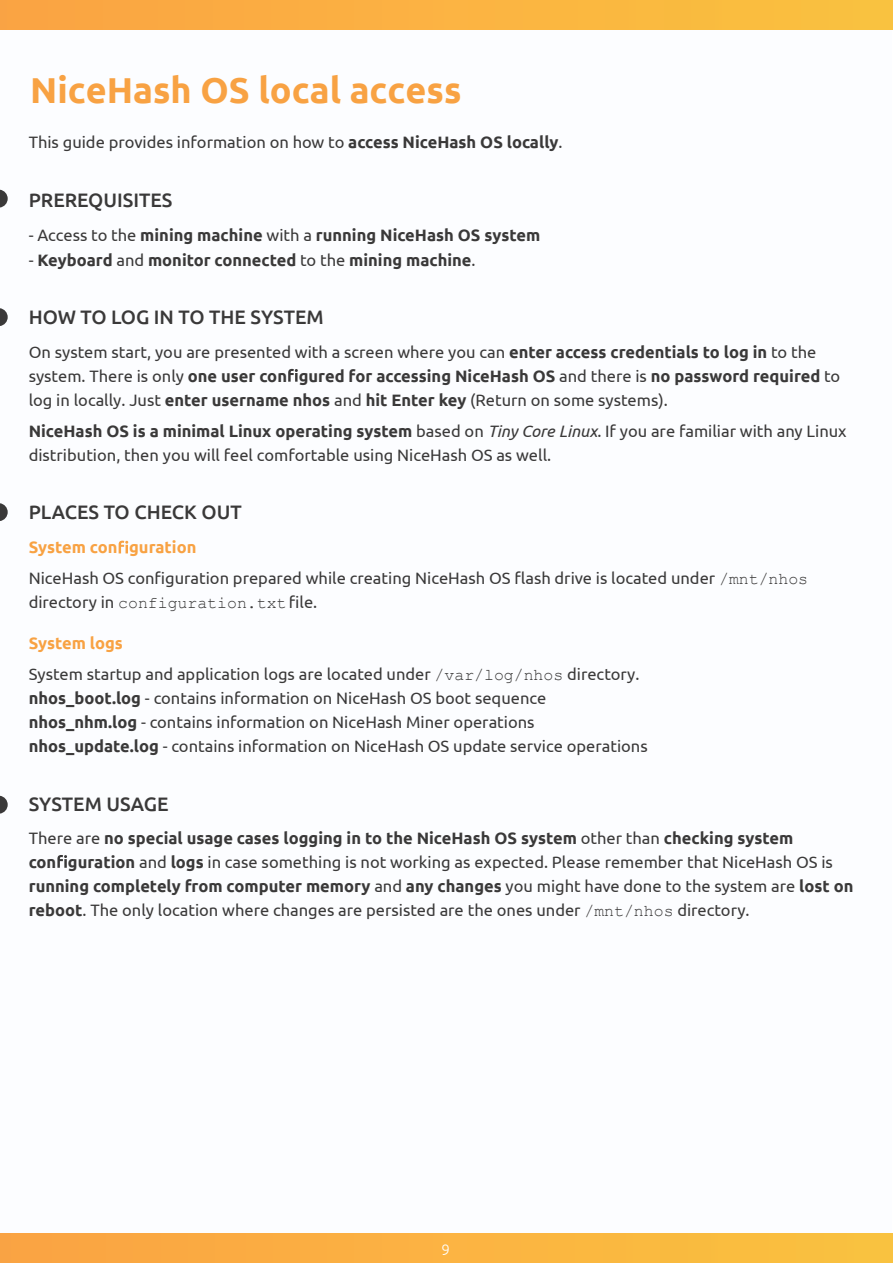
<style>
.page{position:relative;width:893px;height:1263px;background:#fff}
.page>*{position:absolute;margin:0;border:0;box-sizing:border-box;transform-origin:0 0}
.t1{font:700 36px "Ubuntu";color:#f8a243}
.t2{font:500 19.5px "Ubuntu";color:#3a3939}
.t3{font:16.5px/24px "Ubuntu";color:#3a3939}
.t4{font:700 16.5px "Ubuntu";color:#3a3939}
.t5{font:16.5px "Courier New";color:#3a3939}
.t6{font:700 16.5px "Ubuntu";color:#f8a243}
.t7{font:300 15px "Ubuntu";color:#fff}
.s1{font-weight:700}
.s2{font-weight:400}
.s3{font-style:italic}
.s4{font-family:"Courier New"}
.s5{font-family:"Ubuntu"}
</style>
<div class="page">
<div style="left:0;top:0;width:893px;height:29px;background:linear-gradient(to right,#fba343,#fac23f)"></div>
<div style="left:0;top:1234px;width:893px;height:29px;background:linear-gradient(to right,#fba343,#fac23f)"></div>
<svg style="left:119px;top:541px;width:9px;height:12px"></svg>
<svg style="left:288px;top:369px;width:10px;height:13px"></svg>
<svg style="left:57px;top:855px;width:10px;height:13px"></svg>
<svg style="left:0;top:190px;width:8px;height:18px"></svg>
<svg style="left:0;top:308px;width:8px;height:18px"></svg>
<svg style="left:0;top:503px;width:8px;height:18px"></svg>
<svg style="left:0;top:796px;width:8px;height:18px"></svg>
<h1 class="t1" style="left:30px;top:68px;width:433px">NiceHash OS local access</h1>
<p class="t3" style="left:29px;top:130px;width:535px">This guide provides information on how to <span class="s1">access NiceHash OS locally</span>.</p>
<p class="t2" style="left:29px;top:188px;width:145px">PREREQUISITES</p>
<p class="t4" style="left:29px;top:226px;width:513px"><span class="s2">- Access to the</span> mining machine <span class="s2">with a</span> running NiceHash OS system</p>
<p class="t4" style="left:29px;top:250px;width:448px"><span class="s2">-</span> Keyboard <span class="s2">and</span> monitor connected <span class="s2">to the</span> mining machine<span class="s2">.</span></p>
<p class="t2" style="left:29px;top:305px;width:296px">HOW TO LOG IN TO THE SYSTEM</p>
<p class="t3" style="left:29px;top:339px;width:813px">On system start, you are presented with a screen where you can <span class="s1">enter access credentials to log in</span> to the system. There is only <span class="s1">one user con gured for accessing NiceHash OS</span> and there is <span class="s1">no password required</span> to log in locally. Just <span class="s1">enter username nhos</span> and <span class="s1">hit Enter key</span> (Return on some systems).</p>
<p class="t3" style="left:29px;top:419px;width:819px"><span class="s1">NiceHash OS is a minimal Linux operating system</span> based on <span class="s3">Tiny Core Linux</span>. If you are familiar with any Linux distribution, then you will feel comfortable using NiceHash OS as well.</p>
<p class="t2" style="left:29px;top:500px;width:214px">PLACES TO CHECK OUT</p>
<p class="t6" style="left:29px;top:538px;width:169px">System con guration</p>
<p class="t3" style="left:29px;top:566px;width:781px">NiceHash OS configuration prepared while creating NiceHash OS fl ash drive is located under <span class="s4">/mnt/nhos</span></p>
<p class="t5" style="left:29px;top:593px;width:290px"><span class="s5">directory in</span> configuration.txt<span class="s5">file.</span></p>
<p class="t6" style="left:29px;top:634px;width:96px">System logs</p>
<p class="t3" style="left:29px;top:662px;width:620px">System startup and application logs are located under <span class="s4">/var/log/nhos</span> directory. <span class="s1">nhos_boot.log</span> - contains information on NiceHash OS boot sequence <span class="s1">nhos_nhm.log</span> - contains information on NiceHash Miner operations <span class="s1">nhos_update.log</span> - contains information on NiceHash OS update service operations</p>
<p class="t2" style="left:29px;top:792px;width:141px">SYSTEM USAGE</p>
<p class="t3" style="left:29px;top:825px;width:826px">There are <span class="s1">no special usage cases logging in to the NiceHash OS system</span> other than <span class="s1">checking system<br>con guration</span> and <span class="s1">logs</span> in case something is not working as expected. Please remember that NiceHash OS is <span class="s1">running completely from computer memory</span> and <span class="s1">any changes</span> you might have done to the system are <span class="s1">lost on reboot</span>. The only location where changes are persisted are the ones under <span class="s4">/mnt/nhos</span> directory.</p>
<p class="t7" style="left:441px;top:1240px;width:10px">9</p>
</div>
